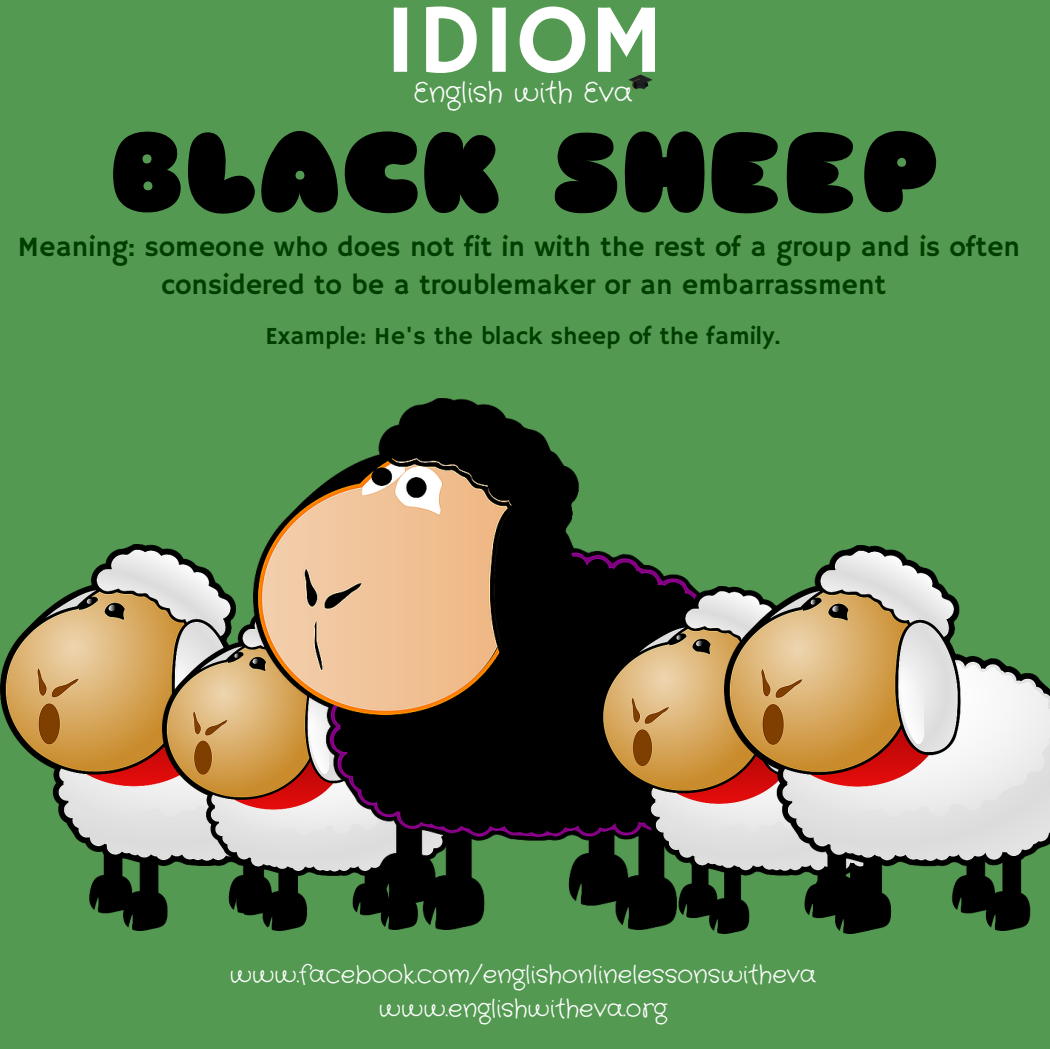
<style>
.page{position:relative;width:1050px;height:1049px;background:#fff}
.page>*{position:absolute;margin:0;border:0;box-sizing:border-box;transform-origin:0 0}
.t1{font:112.7px "Sniglet";color:#000}
.t2{font:98.52px "Hammersmith One";color:#fff}
.t3{font:28.18px/38.1px "Hammersmith One";color:#003e00;text-align:center}
.t4{font:28.18px "Crafty Girls";color:#fff}
.t5{font:24.68px/34.1px "Crafty Girls";color:#fff;text-align:center}
.t6{font:24.68px "Hammersmith One";color:#003e00}
</style>
<div class="page">
<div style="left:0;top:0;width:1050px;height:1048px;background:#549952"></div>
<img style="left:0;top:544px;width:292px;height:386px">
<img style="left:163px;top:609px;width:90px;height:320px">
<img style="left:253px;top:399px;width:440px;height:530px">
<img style="left:598px;top:586px;width:273px;height:347px">
<img style="left:724px;top:546px;width:326px;height:384px">
<svg style="left:629px;top:75px;width:23px;height:15px"></svg>
<h2 class="t2" style="left:384px;top:-17px;width:281px">IDIOM</h2>
<p class="t4" style="left:414px;top:73px;width:220px">English with Eva</p>
<h1 class="t1" style="left:109px;top:128px;width:834px">BLACK SHEEP</h1>
<p class="t3" style="left:18px;top:229px;width:1004px">Meaning: someone who does not fit in with the rest of a group and is often considered to be a troublemaker or an embarrassment</p>
<p class="t6" style="left:265px;top:321px;width:517px">Example: He's the black sheep of the family.</p>
<p class="t5" style="left:230px;top:958px;width:588px">www.facebook.com/englishonlinelessonswitheva www.englishwitheva.org</p>
</div>
